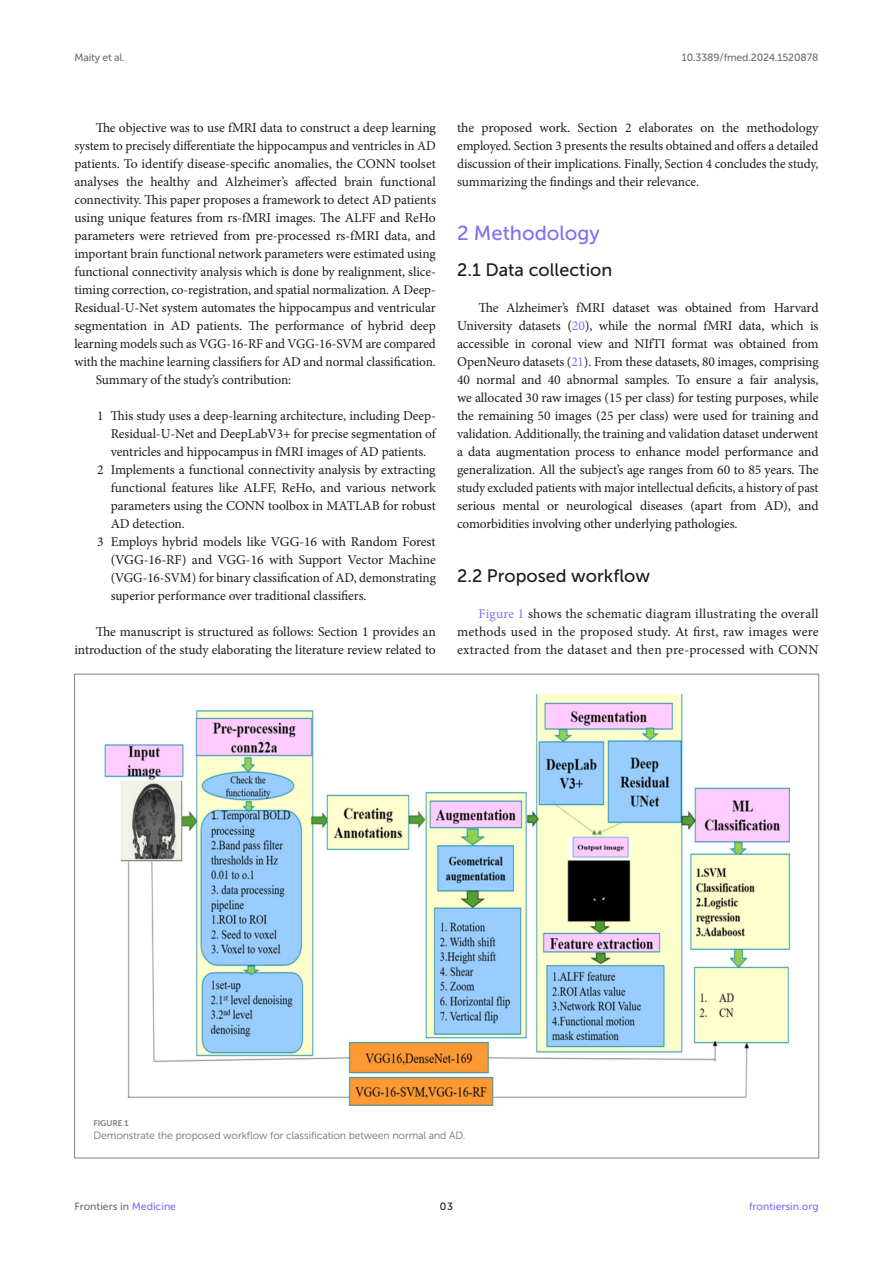
<style>
.page{position:relative;width:893px;height:1263px;background:#fff}
.page>*{position:absolute;margin:0;border:0;box-sizing:border-box;transform-origin:0 0}
.HEAD_1{font:20.25px "Museo Sans 500";color:#856df0}
.HEAD_2{font:18px "Museo Sans 500";color:#1b1c1b}
.HEAD_2_after_HEAD_1{font:18px "Museo Sans 500";color:#1b1c1b}
.TEXT{font:13.5px/18px "Minion Pro";letter-spacing:-.005em;color:#1b1c1b;text-align:justify}
.NL_BLW{font:13.5px/18px "Minion Pro";letter-spacing:-.005em;color:#1b1c1b;text-align:justify}
.NL_MID{font:13.5px/18px "Minion Pro";letter-spacing:-.005em;color:#1b1c1b;text-align:justify}
.NL_ABV{font:13.5px/18px "Minion Pro";letter-spacing:-.005em;color:#1b1c1b;text-align:justify}
.FIG_LEG{font:10.5px "Museo Sans 300";letter-spacing:-.01em;color:#706f70}
.t1{font:10.5px "Museo Sans 500";letter-spacing:-.015em;color:#706f70}
.t2{font:10.5px "Museo Sans 500";color:#856df0}
.t3{font:10.5px "Museo Sans 500";color:#1b1c1b}
.FIG_HD{font:8.25px "Museo Sans 700";letter-spacing:-.01em;color:#7e7f7f}
.s1{color:#856df0}
</style>
<div class="page">
<img style="left:104px;top:693px;width:686px;height:414px">
<p class="t1" style="left:74px;top:51px;width:52px">Maity et al.</p>
<p class="t1" style="left:682px;top:51px;width:138px">10.3389/fmed.2024.1520878</p>
<p class="TEXT" style="left:74px;top:119px;width:363px;text-indent:21px">The objective was to use fMRI data to construct a deep learning system to precisely differentiate the hippocampus and ventricles in AD patients. To identify disease-specific anomalies, the CONN toolset analyses the healthy and Alzheimer’s affected brain functional connectivity. This paper proposes a framework to detect AD patients using unique features from rs-fMRI images. The ALFF and ReHo parameters were retrieved from pre-processed rs-fMRI data, and important brain functional network parameters were estimated using functional connectivity analysis which is done by realignment, slice&shy;timing correction, co-registration, and spatial normalization. A Deep-Residual-U-Net system automates the hippocampus and ventricular segmentation in AD patients. The performance of hybrid deep learning models such as VGG-16-RF and VGG-16-SVM are compared with the machine learning classifiers for AD and normal classification.</p>
<p class="TEXT" style="left:96px;top:371px;width:197px">Summary of the study’s contribution:</p>
<p class="NL_ABV" style="left:111px;top:407px;width:327px;text-indent:-14px">1 This study uses a deep-learning architecture, including Deep-Residual-U-Net and DeepLabV3+ for precise segmentation of ventricles and hippocampus in fMRI images of AD patients.</p>
<p class="NL_MID" style="left:111px;top:461px;width:327px;text-indent:-13px">2 Implements a functional connectivity analysis by extracting functional features like ALFF, ReHo, and various network parameters using the CONN toolbox in MATLAB for robust AD detection.</p>
<p class="NL_BLW" style="left:111px;top:533px;width:327px;text-indent:-13px">3 Employs hybrid models like VGG-16 with Random Forest (VGG-16-RF) and VGG-16 with Support Vector Machine (VGG-16-SVM) for binary classification of AD, demonstrating superior performance over traditional classifiers.</p>
<p class="TEXT" style="left:74px;top:623px;width:363px;text-align:right">The manuscript is structured as follows: Section 1 provides an introduction of the study elaborating the literature review related to</p>
<p class="TEXT" style="left:457px;top:119px;width:363px">the proposed work. Section 2 elaborates on the methodology employed. Section 3 presents the results obtained and offers a detailed discussion of their implications. Finally, Section 4 concludes the study, summarizing the findings and their relevance.</p>
<p class="HEAD_1" style="left:457px;top:222px;width:144px">2 Methodology</p>
<p class="HEAD_2_after_HEAD_1" style="left:457px;top:260px;width:157px">2.1 Data collection</p>
<p class="TEXT" style="left:457px;top:299px;width:363px;text-indent:21px">The Alzheimer’s fMRI dataset was obtained from Harvard University datasets (<span class="s1">20</span>), while the normal fMRI data, which is accessible in coronal view and NIfTI format was obtained from OpenNeuro datasets (<span class="s1">21</span>). From these datasets, 80 images, comprising 40 normal and 40 abnormal samples. To ensure a fair analysis, we allocated 30 raw images (15 per class) for testing purposes, while the remaining 50 images (25 per class) were used for training and validation. Additionally, the training and validation dataset underwent a data augmentation process to enhance model performance and generalization. All the subject’s age ranges from 60 to 85 years. The study excluded patients with major intellectual deficits, a history of past serious mental or neurological diseases (apart from AD), and comorbidities involving other underlying pathologies.</p>
<p class="HEAD_2" style="left:457px;top:566px;width:194px">2.2 Proposed workflow</p>
<p class="TEXT" style="left:457px;top:605px;width:363px;text-indent:21px"><span class="s1">Figure 1</span> shows the schematic diagram illustrating the overall methods used in the proposed study. At first, raw images were extracted from the dataset and then pre-processed with CONN</p>
<p class="FIG_HD" style="left:94px;top:1118px;width:37px">FIGURE 1</p>
<p class="FIG_LEG" style="left:94px;top:1130px;width:373px">Demonstrate the proposed workflow for classification between normal and AD.</p>
<p class="t1" style="left:74px;top:1200px;width:103px">Frontiers in <span class="s1">Medicine</span></p>
<p class="t3" style="left:440px;top:1200px;width:15px">03</p>
<p class="t2" style="left:749px;top:1200px;width:71px">frontiersin.org</p>
</div>
